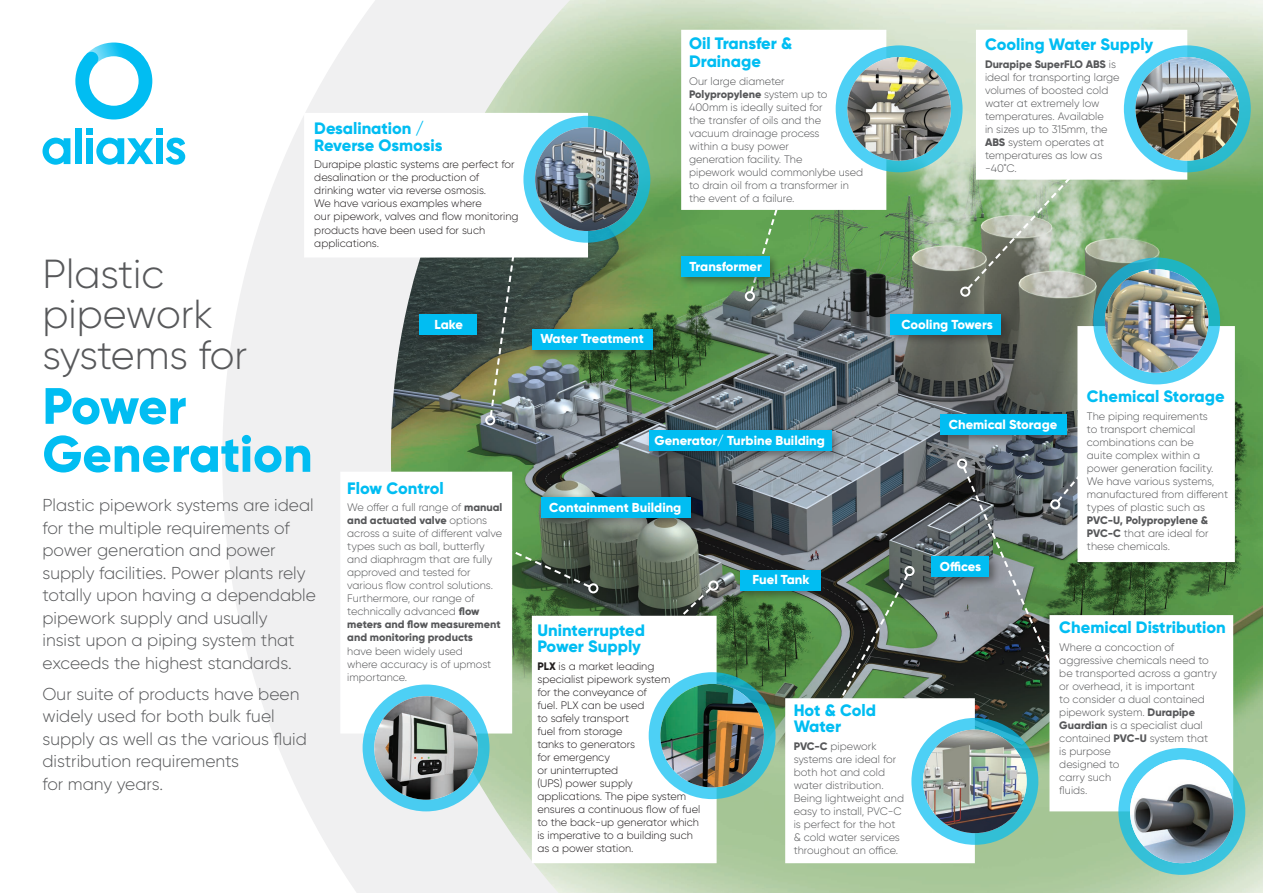
<style>
.page{position:relative;width:1263px;height:893px;background:#fff}
.page>*{position:absolute;margin:0;border:0;box-sizing:border-box;transform-origin:0 0}
.t1{font:800 51px/48px "Gilroy";color:#01bdf2}
.t2{font:300 40.5px/40.5px "Gilroy";color:#57585a}
.t3{font:300 17.25px/22.5px "Gilroy";color:#57585a}
.t4{font:800 16.5px/16.5px "Gilroy";color:#01bdf2}
.t5{font:800 13.05px "Gilroy";color:#fff}
.t6{font:300 10.8px/13px "Gilroy";color:#57585a}
.t7{font:300 10.8px/13px "Gilroy";color:#231f20}
.s1{font-weight:800}
</style>
<div class="page">
<svg style="left:222px;top:0;width:169px;height:893px;fill:#f0f0f1"></svg>
<img style="left:391px;top:0;width:872px;height:893px">
<svg style="left:166px;top:138px;width:19px;height:27px"></svg>
<div style="left:87px;top:138px;width:6px;height:26px;background:#01bdf2"></div>
<div style="left:87px;top:128px;width:6px;height:7px;background:#01bdf2"></div>
<div style="left:156px;top:138px;width:7px;height:26px;background:#01bdf2"></div>
<div style="left:156px;top:128px;width:7px;height:7px;background:#01bdf2"></div>
<div style="left:75px;top:128px;width:7px;height:36px;background:#01bdf2"></div>
<svg style="left:43px;top:138px;width:27px;height:27px"></svg>
<svg style="left:96px;top:138px;width:57px;height:27px"></svg>
<svg style="left:75px;top:43px;width:77px;height:76px"></svg>
<svg style="left:658px;top:585px;width:55px;height:31px"></svg>
<div style="left:708px;top:580px;width:10px;height:11px;border:2px solid #fff;border-radius:50%"></div>
<div style="left:532px;top:616px;width:185px;height:247px;background:#fff"></div>
<svg style="left:649px;top:672px;width:127px;height:127px"></svg>
<img style="left:660px;top:684px;width:104px;height:103px;border-radius:52px">
<div style="left:529px;top:326px;width:134px;height:35px;background:#231f20;opacity:.47"></div>
<div style="left:532px;top:329px;width:120px;height:21px;background:#01bdf2"></div>
<div style="left:416px;top:311px;width:72px;height:35px;background:#231f20;opacity:.47"></div>
<div style="left:420px;top:314px;width:57px;height:21px;background:#01bdf2"></div>
<svg style="left:488px;top:258px;width:28px;height:160px"></svg>
<div style="left:485px;top:415px;width:10px;height:10px;border:2px solid #fff;border-radius:50%"></div>
<div style="left:304px;top:113px;width:284px;height:145px;background:#fff"></div>
<svg style="left:523px;top:116px;width:127px;height:127px;fill:#4dd0f5"></svg>
<img style="left:535px;top:127px;width:104px;height:104px;border-radius:52px">
<div style="left:681px;top:30px;width:205px;height:180px;background:#fff"></div>
<svg style="left:836px;top:45px;width:126px;height:127px;fill:#41c8e6"></svg>
<img style="left:847px;top:57px;width:104px;height:104px;border-radius:52px">
<div style="left:737px;top:567px;width:94px;height:34px;background:#231f20;opacity:.47"></div>
<div style="left:740px;top:570px;width:81px;height:20px;background:#01bdf2"></div>
<div style="left:937px;top:411px;width:140px;height:35px;background:#231f20;opacity:.47"></div>
<div style="left:940px;top:415px;width:126px;height:20px;background:#01bdf2"></div>
<div style="left:887px;top:311px;width:125px;height:35px;background:#231f20;opacity:.47"></div>
<div style="left:890px;top:314px;width:111px;height:21px;background:#01bdf2"></div>
<div style="left:976px;top:30px;width:211px;height:150px;background:#fff"></div>
<svg style="left:1124px;top:45px;width:127px;height:127px"></svg>
<img style="left:1135px;top:57px;width:104px;height:104px;border-radius:52px">
<svg style="left:748px;top:207px;width:31px;height:88px"></svg>
<div style="left:745px;top:291px;width:10px;height:10px;border:2px solid #fff;border-radius:50%"></div>
<svg style="left:965px;top:168px;width:114px;height:124px"></svg>
<div style="left:960px;top:287px;width:10px;height:10px;border:2px solid #fff;border-radius:50%"></div>
<div style="left:785px;top:698px;width:190px;height:165px;background:#fff"></div>
<svg style="left:911px;top:718px;width:127px;height:127px;fill:#4dceef"></svg>
<img style="left:923px;top:730px;width:104px;height:103px;border-radius:52px">
<div style="left:1049px;top:615px;width:184px;height:196px;background:#fff"></div>
<svg style="left:1118px;top:748px;width:127px;height:127px;fill:#3bc4de"></svg>
<img style="left:1130px;top:760px;width:103px;height:103px;border-radius:52px">
<svg style="left:835px;top:572px;width:75px;height:135px"></svg>
<div style="left:904px;top:566px;width:10px;height:10px;border:2px solid #fff;border-radius:50%"></div>
<div style="left:928px;top:553px;width:72px;height:35px;background:#231f20;opacity:.47"></div>
<div style="left:931px;top:557px;width:58px;height:20px;background:#01bdf2"></div>
<div style="left:538px;top:494px;width:163px;height:35px;background:#231f20;opacity:.47"></div>
<div style="left:541px;top:497px;width:149px;height:21px;background:#01bdf2"></div>
<div style="left:645px;top:427px;width:197px;height:35px;background:#231f20;opacity:.47"></div>
<div style="left:649px;top:430px;width:182px;height:21px;background:#01bdf2"></div>
<div style="left:678px;top:253px;width:102px;height:35px;background:#231f20;opacity:.47"></div>
<div style="left:681px;top:256px;width:88px;height:21px;background:#01bdf2"></div>
<div style="left:1077px;top:326px;width:158px;height:236px;background:#fff"></div>
<svg style="left:1093px;top:258px;width:127px;height:126px"></svg>
<img style="left:1105px;top:269px;width:103px;height:104px;border-radius:52px">
<svg style="left:512px;top:546px;width:80px;height:43px"></svg>
<div style="left:588px;top:583px;width:10px;height:10px;border:2px solid #fff;border-radius:50%"></div>
<div style="left:957px;top:459px;width:10px;height:10px;border:2px solid #fff;border-radius:50%"></div>
<div style="left:340px;top:472px;width:172px;height:261px;background:#fff"></div>
<svg style="left:363px;top:684px;width:126px;height:127px;fill:#49ccf1"></svg>
<img style="left:374px;top:696px;width:104px;height:104px;border-radius:52px">
<svg style="left:961px;top:457px;width:135px;height:206px"></svg>
<div style="left:1050px;top:499px;width:10px;height:10px;border:2px solid #fff;border-radius:50%"></div>
<p class="t4" style="left:314px;top:120px;width:130px">Desalination /<br>Reverse Osmosis</p>
<p class="t7" style="left:314px;top:158px;width:206px">Durapipe plastic systems are perfect for desalination or the production of drinking water via reverse osmosis.<br>We have various examples where<br>our pipework, valves and flow monitoring products have been used for such applications.</p>
<p class="t2" style="left:43px;top:253px;width:206px">Plastic pipework systems for</p>
<p class="t1" style="left:43px;top:382px;width:272px">Power<br>Generation</p>
<p class="t3" style="left:43px;top:494px;width:275px">Plastic pipework systems are ideal for the multiple requirements of power generation and power supply facilities. Power plants rely totally upon having a dependable pipework supply and usually<br>insist upon a piping system that exceeds the highest standards.</p>
<p class="t3" style="left:43px;top:682px;width:266px">Our suite of products have been widely used for both bulk fuel supply as well as the various fluid distribution requirements<br>for many years.</p>
<p class="t5" style="left:435px;top:316px;width:30px">Lake</p>
<p class="t4" style="left:347px;top:479px;width:98px">Flow Control</p>
<p class="t6" style="left:347px;top:500px;width:157px">We offer a full range of <span class="s1">manual and actuated valve</span> options across a suite of different valve types such as ball, butterfly and diaphragm that are fully approved and tested for various flow control solutions.<br>Furthermore, our range of technically advanced <span class="s1">flow meters and flow measurement and monitoring products<br></span>have been widely used<br>where accuracy is of upmost importance.</p>
<p class="t4" style="left:689px;top:34px;width:105px;line-height:18px">Oil Transfer &amp;<br>Drainage</p>
<p class="t6" style="left:689px;top:74px;width:176px">Our large diameter<br><span class="s1">Polypropylene</span> system up to<br>400mm is ideally suited for<br>the transfer of oils and the vacuum drainage process<br>within a busy power<br>generation facility. The<br>pipework would commonlybe used to drain oil from a transformer in the event of a failure.</p>
<p class="t5" style="left:540px;top:330px;width:105px">Water Treatment</p>
<p class="t5" style="left:689px;top:258px;width:74px">Transformer</p>
<p class="t5" style="left:654px;top:432px;width:172px">Generator/ Turbine Building</p>
<p class="t5" style="left:549px;top:499px;width:134px">Containment Building</p>
<p class="t5" style="left:752px;top:571px;width:58px">Fuel Tank</p>
<p class="t4" style="left:985px;top:36px;width:170px">Cooling Water Supply</p>
<p class="t6" style="left:985px;top:57px;width:136px"><span class="s1">Durapipe SuperFLO ABS</span> is ideal for transporting large volumes of boosted cold water at extremely low temperatures. Available<br>in sizes up to 315mm, the<br><span class="s1">ABS</span> system operates at temperatures as low as -40˚C.</p>
<p class="t5" style="left:901px;top:316px;width:93px">Cooling Towers</p>
<p class="t5" style="left:949px;top:417px;width:110px">Chemical Storage</p>
<p class="t5" style="left:940px;top:558px;width:43px">Offices</p>
<p class="t4" style="left:1087px;top:388px;width:139px">Chemical Storage</p>
<p class="t6" style="left:1087px;top:409px;width:143px">The piping requirements<br>to transport chemical combinations can be<br>quite complex within a power generation facility.<br>We have various systems, manufactured from different types of plastic such as<br><span class="s1">PVC-U, Polypropylene &amp;<br>PVC-C</span> that are ideal for these chemicals.</p>
<p class="t4" style="left:537px;top:622px;width:109px">Uninterrupted<br>Power Supply</p>
<p class="t7" style="left:537px;top:659px;width:164px"><span class="s1">PLX</span> is a market leading specialist pipework system<br>for the conveyance of<br>fuel. PLX can be used<br>to safely transport<br>fuel from storage<br>tanks to generators<br>for emergency<br>or uninterrupted<br>(UPS) power supply applications. The pipe system ensures a continuous flow of fuel to the back-up generator which is imperative to a building such as a power station.</p>
<p class="t4" style="left:794px;top:702px;width:84px">Hot &amp; Cold<br>Water</p>
<p class="t6" style="left:794px;top:739px;width:112px"><span class="s1">PVC-C</span> pipework systems are ideal for both hot and cold water distribution.<br>Being lightweight and easy to install, PVC-C is perfect for the hot &amp; cold water services throughout an office.</p>
<p class="t4" style="left:1059px;top:619px;width:168px">Chemical Distribution</p>
<p class="t6" style="left:1059px;top:640px;width:159px">Where a concoction of aggressive chemicals need to be transported across a gantry or overhead, it is important<br>to consider a dual contained pipework system. <span class="s1">Durapipe<br>Guardian</span> is a specialist dual contained <span class="s1">PVC-U</span> system that is purpose<br>designed to<br>carry such<br>fluids.</p>
</div>
